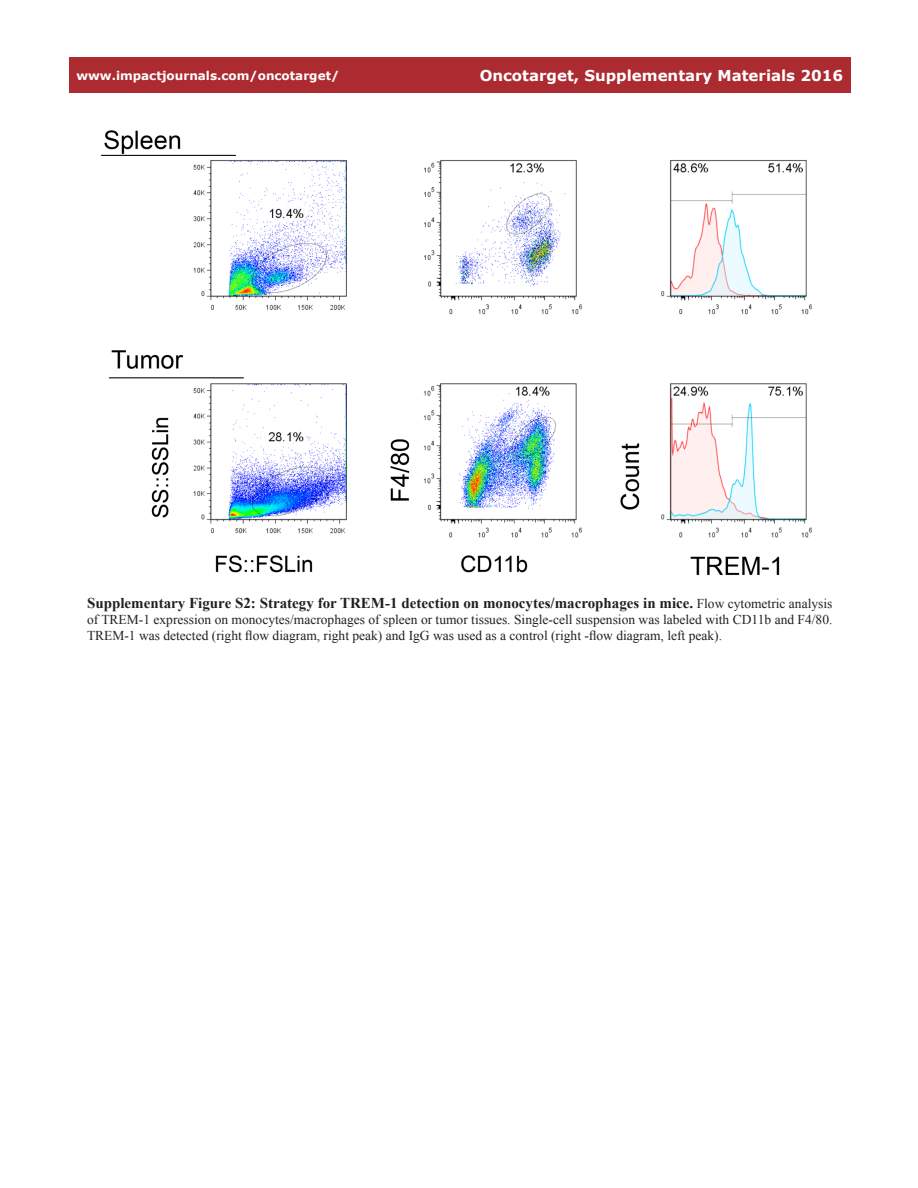
<style>
.page{position:relative;width:918px;height:1188px;background:#fff}
.page>*{position:absolute;margin:0;border:0;box-sizing:border-box;transform-origin:0 0}
.figuretext{font:700 15px "Times New Roman";color:#231f20}
.t1{font:700 15px "Verdana";color:#fff}
.figuretext-2{font:13.5px/16.2px "Times New Roman";color:#231f20}
.t2{font:700 12px "Verdana";color:#fff}
.s1{font-weight:400;font-size:13.5px}
</style>
<div class="page">
<div style="left:69px;top:57px;width:781px;height:36px;background:#ac2b31"></div>
<img style="left:100px;top:130px;width:712px;height:445px">
<p class="t2" style="left:76px;top:67px;width:264px">www.impactjournals.com/oncotarget/</p>
<p class="t1" style="left:480px;top:65px;width:365px">Oncotarget, Supplementary Materials 2016</p>
<p class="figuretext" style="left:87px;top:592px;width:747px">Supplementary Figure S2: Strategy for TREM-1 detection on monocytes/macrophages in mice. <span class="s1">Flow cytometric analysis</span></p>
<p class="figuretext-2" style="left:87px;top:611px;width:747px">of TREM-1 expression on monocytes/macrophages of spleen or tumor tissues. Single-cell suspension was labeled with CD11b and F4/80.<br>TREM-1 was detected (right flow diagram, right peak) and IgG was used as a control (right -flow diagram, left peak).</p>
</div>
